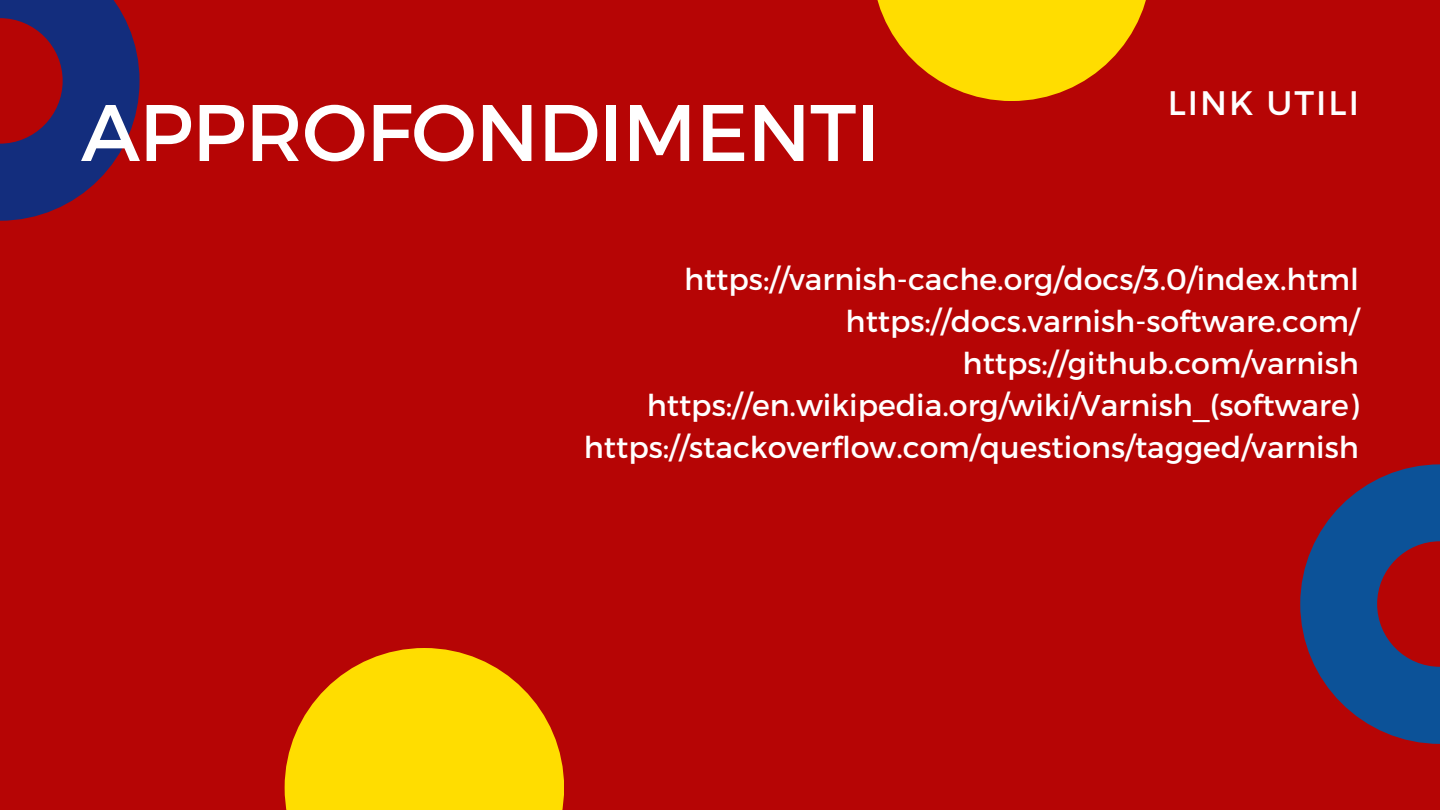
<style>
.page{position:relative;width:1440px;height:810px;background:#b60505}
.page>*{position:absolute;margin:0;border:0;box-sizing:border-box;transform-origin:0 0}
.t1{font:80px "Montserrat";letter-spacing:-.01em;color:#fff}
.t2{font:34px "Montserrat";letter-spacing:.06em;color:#fff}
.t3{font:30px/42px "Montserrat";color:#fff;text-align:right}
</style>
<div class="page">
<svg style="left:0;top:0;width:140px;height:221px;fill:#132d7d"></svg>
<svg style="left:1300px;top:464px;width:140px;height:280px;fill:#0c5298"></svg>
<svg style="left:877px;top:0;width:269px;height:101px;fill:#fd0"></svg>
<svg style="left:285px;top:648px;width:279px;height:162px;fill:#fd0"></svg>
<h1 class="t1" style="left:81px;top:81px;width:800px">APPROFONDIMENTI</h1>
<p class="t2" style="left:1168px;top:80px;width:193px">LINK UTILI</p>
<p class="t3" style="left:584px;top:257px;width:777px">https://varnish-cache.org/docs/3.0/index.html https://docs.varnish-software.com/ https://github.com/varnish https://en.wikipedia.org/wiki/Varnish_(software) https://stackoverflow.com/questions/tagged/varnish</p>
</div>
